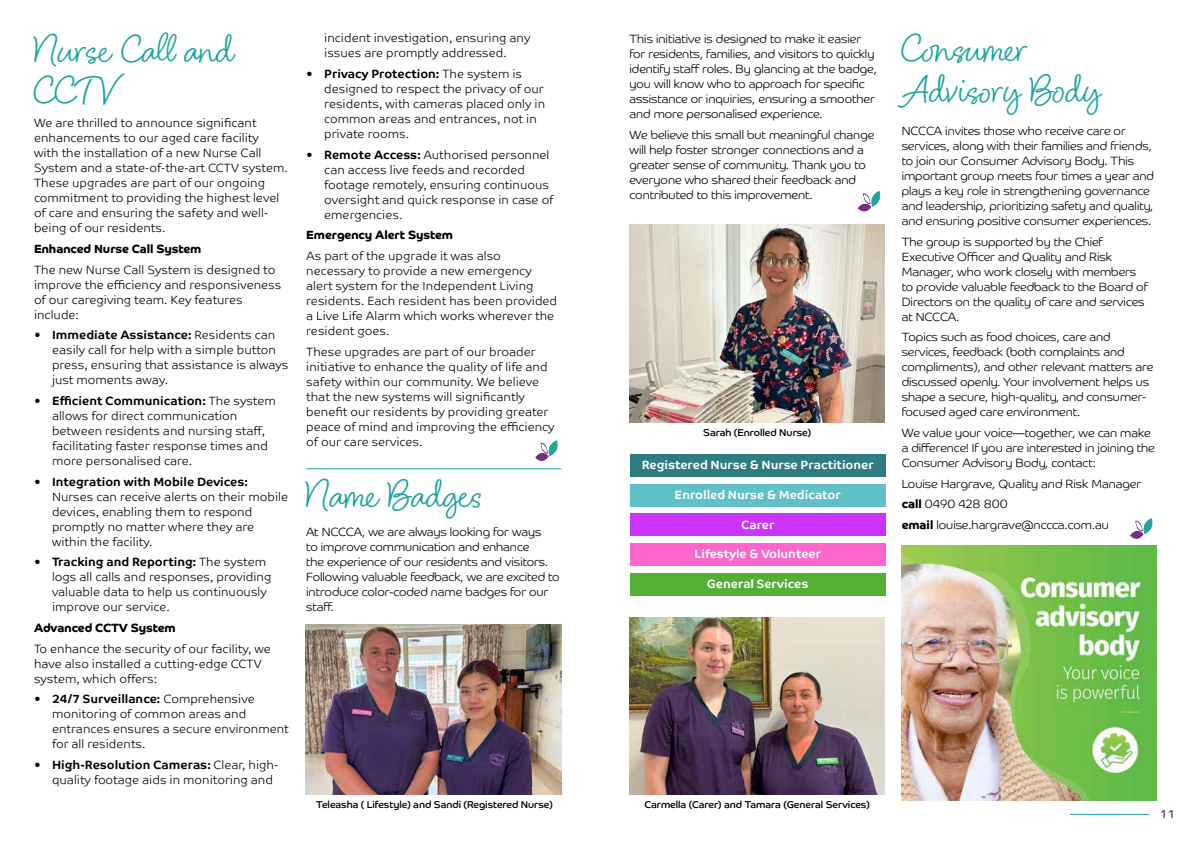
<style>
.page{position:relative;width:1191px;height:842px;background:#fff}
.page>*{position:absolute;margin:0;border:0;box-sizing:border-box;transform-origin:0 0}
.t1{font:40px/41px "Blithe";color:#1ba39d}
.t2{font:300 12px/15px "Co Text";color:#000}
.t3{font:300 12px/15px "Co Headline";color:#000}
.t4{font:700 12px "Co Text";color:#fff}
.t5{font:700 12px "Co Headline";color:#000}
.t6{font:700 12px "Co Text";color:#000}
.t7{font:12px "Co Text";color:#57357f}
.t8{font:10px "Co Headline";color:#000}
.s1{font-weight:700}
</style>
<div class="page">
<hr style="left:1070px;top:814px;width:79px;height:1px;background:#1ba39d">
<svg style="left:535px;top:440px;width:23px;height:21px"></svg>
<svg style="left:858px;top:191px;width:23px;height:21px"></svg>
<svg style="left:1130px;top:518px;width:23px;height:21px"></svg>
<hr style="left:306px;top:468px;width:255px;height:1px;background:#1ba39d">
<div style="left:630px;top:543px;width:255px;height:23px;background:#f6c"></div>
<div style="left:630px;top:454px;width:255px;height:23px;background:#2e7c82"></div>
<div style="left:630px;top:484px;width:255px;height:22px;background:#61c0c7"></div>
<div style="left:630px;top:514px;width:255px;height:22px;background:#c3f"></div>
<div style="left:630px;top:573px;width:255px;height:23px;background:#53b032"></div>
<img style="left:629px;top:617px;width:255px;height:177px">
<img style="left:306px;top:624px;width:255px;height:170px">
<img style="left:629px;top:224px;width:255px;height:199px">
<img style="left:901px;top:546px;width:256px;height:255px">
<h1 class="t1" style="left:34px;top:30px;width:202px">Nurse Call and<br>CCT V</h1>
<p class="t2" style="left:324px;top:31px;width:208px">incident investigation, ensuring any issues are promptly addressed.</p>
<p class="t2" style="left:324px;top:66px;width:222px;text-indent:-18px"><span class="s1">• Privacy Protection:</span> The system is designed to respect the privacy of our residents, with cameras placed only in common areas and entrances, not in private rooms.</p>
<p class="t2" style="left:324px;top:147px;width:231px;text-indent:-18px"><span class="s1">• Remote Access:</span> Authorised personnel can access live feeds and recorded footage remotely, ensuring continuous oversight and quick response in case of emergencies.</p>
<p class="t5" style="left:306px;top:228px;width:148px">Emergency Alert System</p>
<p class="t2" style="left:306px;top:248px;width:252px">As part of the upgrade it was also necessary to provide a new emergency alert system for the Independent Living residents. Each resident has been provided a Live Life Alarm which works wherever the resident goes.</p>
<p class="t2" style="left:306px;top:344px;width:250px">These upgrades are part of our broader initiative to enhance the quality of life and safety within our community. We believe that the new systems will significantly benefit our residents by providing greater peace of mind and improving the efficiency of our care services.</p>
<p class="t2" style="left:34px;top:116px;width:255px">We are thrilled to announce significant enhancements to our aged care facility<br>with the installation of a new Nurse Call System and a state-of-the-art CCTV system.<br>These upgrades are part of our ongoing commitment to providing the highest level of care and ensuring the safety and well&shy;being of our residents.</p>
<p class="t5" style="left:34px;top:242px;width:169px">Enhanced Nurse Call System</p>
<p class="t2" style="left:34px;top:262px;width:249px">The new Nurse Call System is designed to improve the efficiency and responsiveness of our caregiving team. Key features include:</p>
<p class="t2" style="left:52px;top:328px;width:238px;text-indent:-18px"><span class="s1">• Immediate Assistance:</span> Residents can easily call for help with a simple button press, ensuring that assistance is always just moments away.</p>
<p class="t2" style="left:52px;top:393px;width:225px;text-indent:-18px"><span class="s1">• Efficient Communication:</span> The system allows for direct communication between residents and nursing staff, facilitating faster response times and more personalised care.</p>
<p class="t6" style="left:34px;top:474px;width:215px">• Integration with Mobile Devices:</p>
<p class="t2" style="left:52px;top:489px;width:238px">Nurses can receive alerts on their mobile devices, enabling them to respond promptly no matter where they are within the facility.</p>
<p class="t2" style="left:52px;top:555px;width:221px;text-indent:-18px"><span class="s1">• Tracking and Reporting:</span> The system logs all calls and responses, providing valuable data to help us continuously improve our service.</p>
<p class="t5" style="left:34px;top:621px;width:143px">Advanced CCTV System</p>
<p class="t2" style="left:34px;top:641px;width:238px">To enhance the security of our facility, we have also installed a cutting-edge CCTV system, which offers:</p>
<p class="t2" style="left:52px;top:692px;width:238px;text-indent:-18px"><span class="s1">• 24/7 Surveillance:</span> Comprehensive monitoring of common areas and entrances ensures a secure environment for all residents.</p>
<p class="t2" style="left:52px;top:757px;width:228px;text-indent:-18px"><span class="s1">• High-Resolution Cameras:</span> Clear, high&shy;quality footage aids in monitoring and</p>
<h1 class="t1" style="left:306px;top:475px;width:179px">Name Badges</h1>
<p class="t3" style="left:306px;top:524px;width:255px">At NCCCA, we are always looking for ways<br>to improve communication and enhance<br>the experience of our residents and visitors.<br>Following valuable feedback, we are excited to introduce color-coded name badges for our staff.</p>
<p class="t3" style="left:629px;top:32px;width:249px">This initiative is designed to make it easier for residents, families, and visitors to quickly identify staff roles. By glancing at the badge, you will know who to approach for specific assistance or inquiries, ensuring a smoother and more personalised experience.</p>
<p class="t3" style="left:629px;top:127px;width:246px">We believe this small but meaningful change will help foster stronger connections and a greater sense of community. Thank you to everyone who shared their feedback and contributed to this improvement.</p>
<p class="t8" style="left:703px;top:426px;width:109px">Sarah (Enrolled Nurse)</p>
<p class="t4" style="left:642px;top:458px;width:233px">Registered Nurse &amp; Nurse Practitioner</p>
<p class="t4" style="left:674px;top:488px;width:168px">Enrolled Nurse &amp; Medicator</p>
<p class="t4" style="left:741px;top:517px;width:35px">Carer</p>
<p class="t4" style="left:694px;top:547px;width:128px">Lifestyle &amp; Volunteer</p>
<p class="t4" style="left:707px;top:577px;width:103px">General Services</p>
<p class="t8" style="left:316px;top:799px;width:238px">Teleasha ( Lifestyle) and Sandi (Registered Nurse)</p>
<p class="t8" style="left:644px;top:799px;width:227px">Carmella (Carer) and Tamara (General Services)</p>
<h1 class="t1" style="left:901px;top:29px;width:201px">Consumer<br>Advisory Body</h1>
<p class="t3" style="left:901px;top:123px;width:254px">NCCCA invites those who receive care or services, along with their families and friends, to join our Consumer Advisory Body. This important group meets four times a year and plays a key role in strengthening governance and leadership, prioritizing safety and quality, and ensuring positive consumer experiences.</p>
<p class="t3" style="left:901px;top:234px;width:247px">The group is supported by the Chief Executive Officer and Quality and Risk Manager, who work closely with members to provide valuable feedback to the Board of Directors on the quality of care and services at NCCCA.</p>
<p class="t3" style="left:901px;top:330px;width:253px">Topics such as food choices, care and services, feedback (both complaints and compliments), and other relevant matters are discussed openly. Your involvement helps us shape a secure, high-quality, and consumer&shy;focused aged care environment.</p>
<p class="t3" style="left:901px;top:425px;width:254px">We value your voice—together, we can make a difference! If you are interested in joining the<br>Consumer Advisory Body, contact:</p>
<p class="t3" style="left:901px;top:473px;width:241px;line-height:20.7px">Louise Hargrave, Quality and Risk Manager <span class="s1">call</span> 0490 428 800<br><span class="s1">email</span> louise.hargrave@nccca.com.au</p>
<p class="t7" style="left:1159px;top:806px;width:17px">11</p>
</div>
